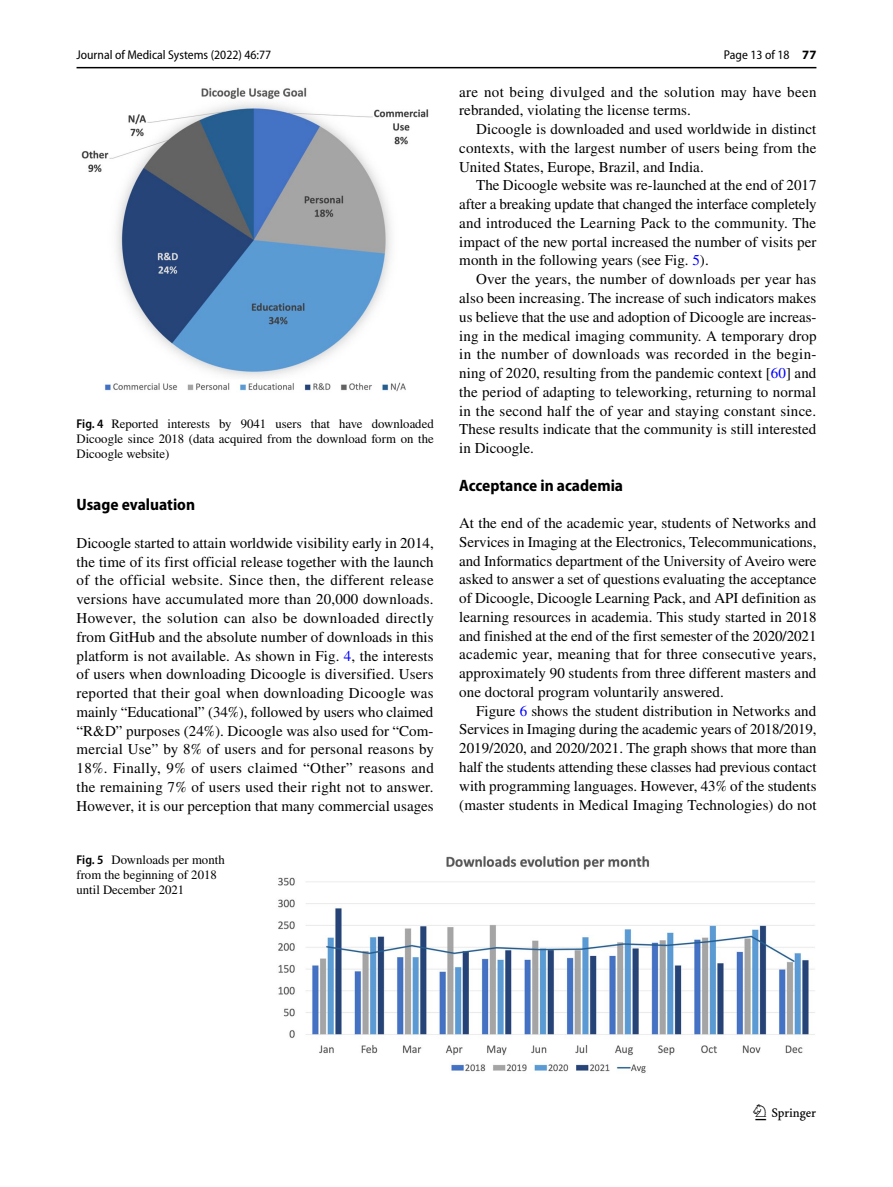
<style>
.page{position:relative;width:893px;height:1187px;background:#fff}
.page>*{position:absolute;margin:0;border:0;box-sizing:border-box;transform-origin:0 0}
.t1{font:22.5px "Springnew Regular 3";color:#000}
.t2{font:700 semi-condensed 16.5px "Myriad Pro";color:#000}
.t3{font:15px/18.8px "STIX";letter-spacing:.005em;color:#000;text-align:justify}
.t4{font:12.75px/15px "STIX";color:#000;text-align:justify}
.t5{font:semi-condensed 12.75px "Myriad Pro";color:#000}
.s1{font-family:"Myriad Pro";font-weight:600;font-stretch:semi-condensed}
.s2{color:#00f}
.s3{font-weight:700;font-stretch:normal}
</style>
<div class="page">
<hr style="left:77px;top:67px;width:739px;height:1px;background:#000">
<img style="left:81px;top:87px;width:348px;height:305px">
<img style="left:278px;top:856px;width:537px;height:217px">
<p class="t5" style="left:77px;top:48px;width:196px">Journal of Medical Systems (2022) 46:77</p>
<p class="t4" style="left:77px;top:417px;width:359px"><span class="s1">Fig. 4</span> Reported interests by 9041 users that have downloaded Dicoogle since 2018 (data acquired from the download form on the Dicoogle website)</p>
<p class="t2" style="left:77px;top:495px;width:120px">Usage evaluation</p>
<p class="t3" style="left:77px;top:534px;width:359px">Dicoogle started to attain worldwide visibility early in 2014, the time of its first official release together with the launch of the official website. Since then, the different release versions have accumulated more than 20,000 downloads.<br>However, the solution can also be downloaded directly from GitHub and the absolute number of downloads in this platform is not available. As shown in Fig. <span class="s2">4</span>, the interests of users when downloading Dicoogle is diversified. Users reported that their goal when downloading Dicoogle was mainly “Educational” (34%), followed by users who claimed “R&amp;D” purposes (24%). Dicoogle was also used for “Com&shy;mercial Use” by 8% of users and for personal reasons by 18%. Finally, 9% of users claimed “Other” reasons and the remaining 7% of users used their right not to answer.<br>However, it is our perception that many commercial usages</p>
<p class="t4" style="left:77px;top:852px;width:150px;text-align:left"><span class="s1">Fig. 5</span> Downloads per month from the beginning of 2018 until December 2021</p>
<p class="t5" style="left:724px;top:48px;width:94px">Page 13 of 18 <span class="s3">77</span></p>
<p class="t3" style="left:459px;top:83px;width:359px">are not being divulged and the solution may have been rebranded, violating the license terms.</p>
<p class="t3" style="left:459px;top:121px;width:359px;text-indent:17px">Dicoogle is downloaded and used worldwide in distinct contexts, with the largest number of users being from the United States, Europe, Brazil, and India.</p>
<p class="t3" style="left:459px;top:177px;width:359px;text-indent:17px">The Dicoogle website was re-launched at the end of 2017 after a breaking update that changed the interface completely and introduced the Learning Pack to the community. The impact of the new portal increased the number of visits per month in the following years (see Fig. <span class="s2">5</span>).</p>
<p class="t3" style="left:459px;top:271px;width:359px;text-indent:17px">Over the years, the number of downloads per year has also been increasing. The increase of such indicators makes us believe that the use and adoption of Dicoogle are increas&shy;ing in the medical imaging community. A temporary drop in the number of downloads was recorded in the begin&shy;ning of 2020, resulting from the pandemic context [<span class="s2">60</span>] and the period of adapting to teleworking, returning to normal in the second half the of year and staying constant since.<br>These results indicate that the community is still interested in Dicoogle.</p>
<p class="t2" style="left:459px;top:476px;width:165px">Acceptance in academia</p>
<p class="t3" style="left:459px;top:514px;width:359px">At the end of the academic year, students of Networks and Services in Imaging at the Electronics, Telecommunications, and Informatics department of the University of Aveiro were asked to answer a set of questions evaluating the acceptance of Dicoogle, Dicoogle Learning Pack, and API definition as learning resources in academia. This study started in 2018 and finished at the end of the first semester of the 2020/2021 academic year, meaning that for three consecutive years, approximately 90 students from three different masters and one doctoral program voluntarily answered.</p>
<p class="t3" style="left:459px;top:702px;width:359px;text-indent:17px">Figure <span class="s2">6</span> shows the student distribution in Networks and Services in Imaging during the academic years of 2018/2019, 2019/2020, and 2020/2021. The graph shows that more than half the students attending these classes had previous contact with programming languages. However, 43% of the students (master students in Medical Imaging Technologies) do not</p>
<h1 class="t1" style="left:755px;top:1104px;width:62px">1 3</h1>
</div>
